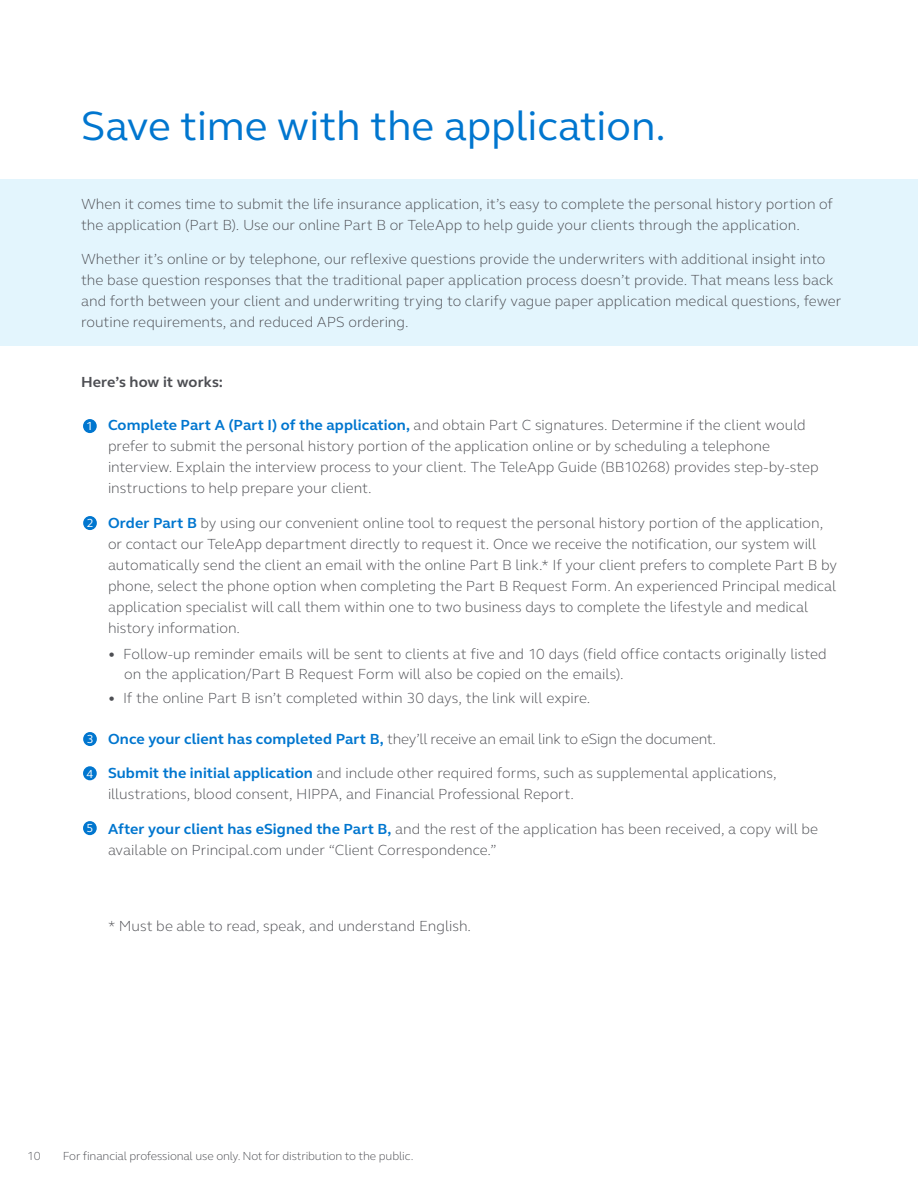
<style>
.page{position:relative;width:918px;height:1188px;background:#fff}
.page>*{position:absolute;margin:0;border:0;box-sizing:border-box;transform-origin:0 0}
.t1{font:42px "FS Elliot Pro";color:#0076cf}
.t2{font:300 15px/21px "FS Elliot Pro";color:#4d4e53}
.t3{font:700 15px "FS Elliot Pro";letter-spacing:.005em;color:#4d4e53}
.t4{font:300 12px "FS Elliot Pro";letter-spacing:-.01em;color:#4d4e53}
.t5{font:12px "FS Elliot Pro";color:#fff}
.s1{font-weight:700;color:#0076cf}
.s2{font-weight:700}
</style>
<div class="page">
<div style="left:0;top:179px;width:918px;height:167px;background:#e3f5fd"></div>
<div style="left:83px;top:419px;width:14px;height:14px;background:#0076cf;border-radius:50%"></div>
<div style="left:83px;top:516px;width:14px;height:14px;background:#0076cf;border-radius:50%"></div>
<div style="left:83px;top:732px;width:14px;height:14px;background:#0076cf;border-radius:50%"></div>
<div style="left:83px;top:766px;width:14px;height:14px;background:#0076cf;border-radius:50%"></div>
<div style="left:83px;top:821px;width:14px;height:14px;background:#0076cf;border-radius:50%"></div>
<h1 class="t1" style="left:81px;top:97px;width:586px">Save time with the application.</h1>
<p class="t2" style="left:81px;top:193px;width:753px">When it comes time to submit the life insurance application, it’s easy to complete the personal history portion of the application (Part B). Use our online Part B or TeleApp to help guide your clients through the application.</p>
<p class="t2" style="left:81px;top:248px;width:762px">Whether it’s online or by telephone, our reflexive questions provide the underwriters with additional insight into the base question responses that the traditional paper application process doesn’t provide. That means less back and forth between your client and underwriting trying to clarify vague paper application medical questions, fewer routine requirements, and reduced APS ordering.</p>
<p class="t3" style="left:81px;top:372px;width:144px">Here’s how it works:</p>
<p class="t2" style="left:108px;top:414px;width:712px"><span class="s1">Complete Part A (Part I) of the application,</span> and obtain Part C signatures. Determine if the client would prefer to submit the personal history portion of the application online or by scheduling a telephone interview. Explain the interview process to your client. The TeleApp Guide (BB10268) provides step-by-step instructions to help prepare your client.</p>
<p class="t2" style="left:108px;top:512px;width:731px"><span class="s1">Order Part B</span> by using our convenient online tool to request the personal history portion of the application, or contact our TeleApp department directly to request it. Once we receive the notification, our system will automatically send the client an email with the online Part B link.* If your client prefers to complete Part B by phone, select the phone option when completing the Part B Request Form. An experienced Principal medical application specialist will call them within one to two business days to complete the lifestyle and medical history information.</p>
<p class="t2" style="left:124px;top:644px;width:704px;line-height:19.5px;text-indent:-16px"><span class="s2">•</span> Follow-up reminder emails will be sent to clients at five and 10 days (field office contacts originally listed on the application/Part B Request Form will also be copied on the emails).</p>
<p class="t2" style="left:108px;top:687px;width:484px"><span class="s2">•</span> If the online Part B isn’t completed within 30 days, the link will expire.</p>
<p class="t2" style="left:108px;top:728px;width:610px"><span class="s1">Once your client has completed Part B,</span> they’ll receive an email link to eSign the document.</p>
<p class="t2" style="left:108px;top:762px;width:670px"><span class="s1">Submit the initial application</span> and include other required forms, such as supplemental applications, illustrations, blood consent, HIPPA, and Financial Professional Report.</p>
<p class="t2" style="left:108px;top:818px;width:712px"><span class="s1">After your client has eSigned the Part B,</span> and the rest of the application has been received, a copy will be available on Principal.com under “Client Correspondence.”</p>
<p class="t5" style="left:86px;top:418px;width:8px">1</p>
<p class="t5" style="left:87px;top:515px;width:8px">2</p>
<p class="t5" style="left:87px;top:731px;width:8px">3</p>
<p class="t5" style="left:87px;top:765px;width:8px">4</p>
<p class="t5" style="left:87px;top:820px;width:8px">5</p>
<p class="t2" style="left:108px;top:915px;width:365px">* Must be able to read, speak, and understand English.</p>
<p class="t4" style="left:27px;top:1147px;width:15px">10</p>
<p class="t4" style="left:63px;top:1147px;width:352px">For financial professional use only. Not for distribution to the public.</p>
</div>
